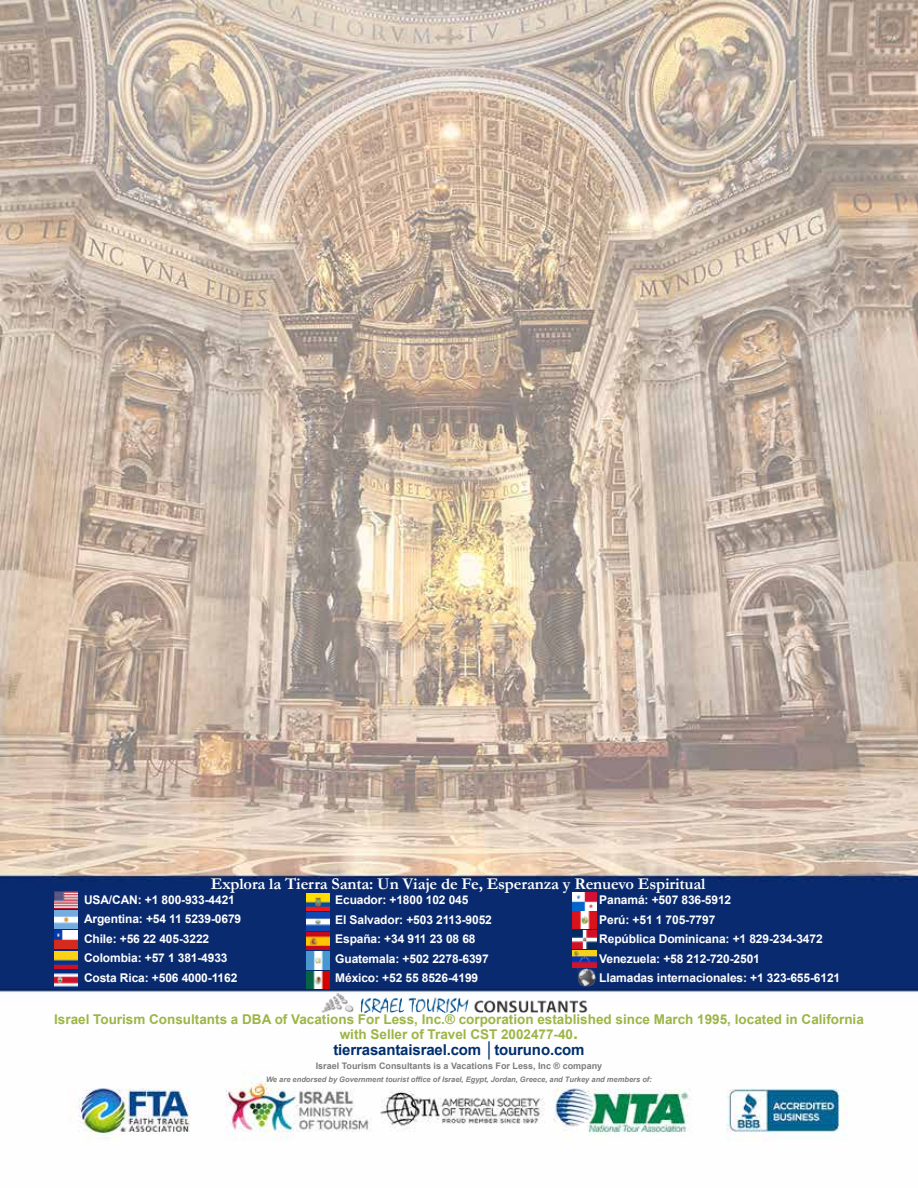
<style>
.page{position:relative;width:918px;height:1188px;background:#fff}
.page>*{position:absolute;margin:0;border:0;box-sizing:border-box;transform-origin:0 0}
.t1{font:700 16.5px "Garamond";letter-spacing:-.01em;color:#fff}
.t2{font:700 15px "Arial";letter-spacing:-.01em;color:#002e6e}
.t3{font:700 13.5px/15px "Arial";color:#9cb546;text-align:center}
.t4{font:700 12px/19.5px "Arial";letter-spacing:-.01em;color:#fff}
.t5{font:700 9px "Arial";color:#7c7d7d}
.t6{font:italic 700 7.5px "Arial";color:#7c7d7d}
.s1{font-size:18px}
</style>
<div class="page">
<img style="left:1px;top:0;width:917px;height:1140px">
<img style="left:54px;top:891px;width:24px;height:18px">
<img style="left:54px;top:951px;width:24px;height:37px">
<img style="left:54px;top:931px;width:24px;height:17px">
<img style="left:306px;top:952px;width:24px;height:17px">
<img style="left:54px;top:911px;width:24px;height:17px">
<img style="left:572px;top:892px;width:24px;height:37px">
<img style="left:572px;top:950px;width:24px;height:18px">
<img style="left:578px;top:969px;width:18px;height:18px">
<img style="left:306px;top:971px;width:24px;height:18px">
<img style="left:572px;top:931px;width:24px;height:17px">
<img style="left:306px;top:913px;width:24px;height:17px">
<img style="left:306px;top:932px;width:24px;height:18px">
<img style="left:320px;top:993px;width:270px;height:19px">
<img style="left:306px;top:893px;width:24px;height:18px">
<h1 class="t1" style="left:211px;top:873px;width:496px">Explora la Tierra Santa: Un Viaje de Fe, Esperanza y Renuevo Espiritual</h1>
<p class="t4" style="left:84px;top:890px;width:159px">USA/CAN: +1 800-933-4421<br>Argentina: +54 11 5239-0679<br>Chile: +56 22 405-3222<br>Colombia: +57 1 381-4933<br>Costa Rica: +506 4000-1162</p>
<p class="t4" style="left:599px;top:890px;width:242px">Panamá: +507 836-5912<br>Perú: +51 1 705-7797<br>República Dominicana: +1 829-234-3472<br>Venezuela: +58 212-720-2501<br>Llamadas internacionales: +1 323-655-6121</p>
<p class="t4" style="left:335px;top:890px;width:158px">Ecuador: +1800 102 045<br>El Salvador: +503 2113-9052<br>España: +34 911 23 08 68<br>Guatemala: +502 2278-6397<br>México: +52 55 8526-4199</p>
<p class="t3" style="left:54px;top:1012px;width:811px">Israel Tourism Consultants a DBA of Vacations For Less, Inc.® corporation established since March 1995, located in California with Seller of Travel CST 2002477-40<span class="s1">.</span></p>
<p class="t5" style="left:316px;top:1059px;width:288px">Israel Tourism Consultants is a Vacations For Less, Inc ® company</p>
<p class="t6" style="left:266px;top:1074px;width:387px">We are endorsed by Government tourist office of Israel, Egypt, Jordan, Greece, and Turkey and members of:</p>
<p class="t2" style="left:333px;top:1039px;width:253px">tierrasantaisrael.com │touruno.com</p>
</div>
